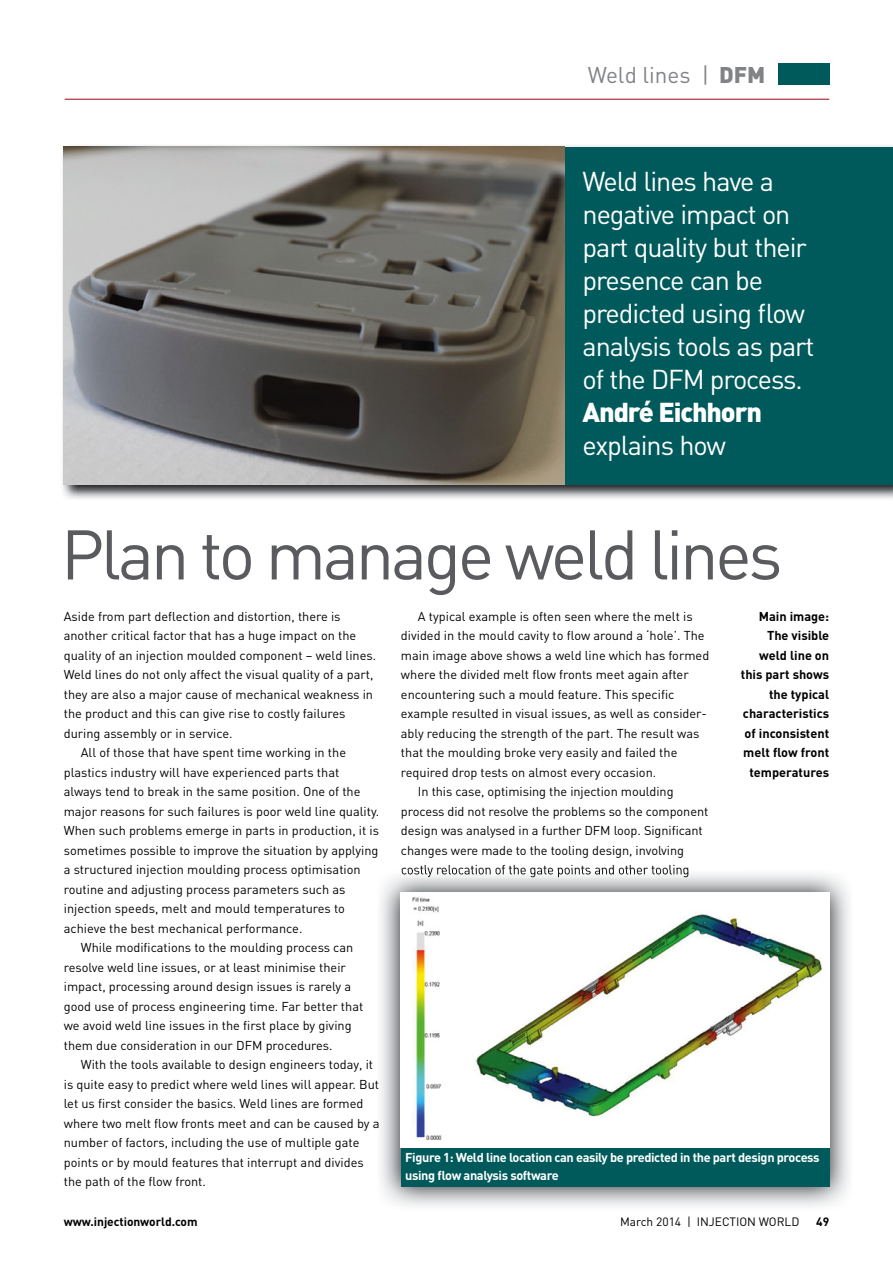
<style>
.page{position:relative;width:893px;height:1263px;background:#fff}
.page>*{position:absolute;margin:0;border:0;box-sizing:border-box;transform-origin:0 0}
.t1{font:69px "DIN";letter-spacing:-.05em;color:#5a5b5e}
.t2{font:27px/33px "DIN";letter-spacing:-.04em;color:#fff}
.t3{font:900 27px "DIN";letter-spacing:-.04em;color:#fff}
.t4{font:22.5px "DIN";color:#818386}
.t5{font:12.75px "DIN";color:#000}
.t6{font:700 12.75px/19.5px "DIN";color:#000;text-align:right}
.t7{font:700 12.75px/17.2px "DIN";letter-spacing:-.03em;color:#fff}
.t8{font:700 12px "DIN";letter-spacing:-.005em;color:#000}
.t9{font:12px "DIN";letter-spacing:-.005em;color:#000}
.s1{font-weight:900}
</style>
<div class="page">
<div style="left:778px;top:64px;width:51px;height:21px;background:#005a5b"></div>
<hr style="left:65px;top:99px;width:764px;height:1px;background:#a00014">
<img style="left:62px;top:145px;width:831px;height:354px">
<div style="left:64px;top:147px;width:829px;height:337px;background:#005a5b"></div>
<img style="left:64px;top:147px;width:500px;height:337px">
<img style="left:380px;top:871px;width:469px;height:335px">
<svg style="left:377px;top:1121px;width:2px;height:7px"></svg>
<img style="left:402px;top:871px;width:287px;height:6px">
<div style="left:401px;top:1147px;width:428px;height:39px;background:#005a5b"></div>
<img style="left:401px;top:893px;width:428px;height:254px">
<h3 class="t4" style="left:588px;top:60px;width:179px">Weld lines | <span class="s1">DFM</span></h3>
<h2 class="t2" style="left:583px;top:165px;width:233px">Weld lines have a negative impact on part quality but their presence can be predicted using flow analysis tools as part of the DFM process.</h2>
<h2 class="t3" style="left:583px;top:395px;width:181px">André Eichhorn</h2>
<h2 class="t2" style="left:583px;top:429px;width:145px">explains how</h2>
<h1 class="t1" style="left:61px;top:511px;width:723px">Plan to manage weld lines</h1>
<p class="t6" style="left:741px;top:606px;width:90px">Main image:<br>The visible weld line on this part shows the typical characteristics of inconsistent melt flow front temperatures</p>
<p class="t5" style="left:418px;top:608px;width:276px">A typical example is often seen where the melt is</p>
<p class="t5" style="left:401px;top:628px;width:305px">divided in the mould cavity to flow around a ‘hole’. The</p>
<p class="t5" style="left:401px;top:647px;width:310px">main image above shows a weld line which has formed</p>
<p class="t5" style="left:401px;top:667px;width:289px">where the divided melt flow fronts meet again after</p>
<p class="t5" style="left:401px;top:686px;width:275px">encountering such a mould feature. This specific</p>
<p class="t5" style="left:401px;top:706px;width:308px">example resulted in visual issues, as well as consider-</p>
<p class="t5" style="left:401px;top:725px;width:300px">ably reducing the strength of the part. The result was</p>
<p class="t5" style="left:401px;top:745px;width:278px">that the moulding broke very easily and failed the</p>
<p class="t5" style="left:401px;top:764px;width:257px">required drop tests on almost every occasion.</p>
<p class="t5" style="left:418px;top:784px;width:257px">In this case, optimising the injection moulding</p>
<p class="t5" style="left:401px;top:803px;width:309px">process did not resolve the problems so the component</p>
<p class="t5" style="left:401px;top:823px;width:303px">design was analysed in a further DFM loop. Significant</p>
<p class="t5" style="left:401px;top:842px;width:285px">changes were made to the tooling design, involving</p>
<p class="t5" style="left:401px;top:862px;width:290px">costly relocation of the gate points and other tooling</p>
<p class="t5" style="left:64px;top:608px;width:278px">Aside from part deflection and distortion, there is</p>
<p class="t5" style="left:64px;top:628px;width:294px">another critical factor that has a huge impact on the</p>
<p class="t5" style="left:64px;top:647px;width:314px">quality of an injection moulded component – weld lines.</p>
<p class="t5" style="left:64px;top:667px;width:311px">Weld lines do not only affect the visual quality of a part,</p>
<p class="t5" style="left:64px;top:686px;width:311px">they are also a major cause of mechanical weakness in</p>
<p class="t5" style="left:64px;top:706px;width:283px">the product and this can give rise to costly failures</p>
<p class="t5" style="left:64px;top:725px;width:170px">during assembly or in service.</p>
<p class="t5" style="left:81px;top:745px;width:267px">All of those that have spent time working in the</p>
<p class="t5" style="left:64px;top:764px;width:277px">plastics industry will have experienced parts that</p>
<p class="t5" style="left:64px;top:784px;width:298px">always tend to break in the same position. One of the</p>
<p class="t5" style="left:64px;top:803px;width:317px">major reasons for such failures is poor weld line quality.</p>
<p class="t5" style="left:64px;top:823px;width:317px">When such problems emerge in parts in production, it is</p>
<p class="t5" style="left:64px;top:842px;width:316px">sometimes possible to improve the situation by applying</p>
<p class="t5" style="left:64px;top:862px;width:298px">a structured injection moulding process optimisation</p>
<p class="t5" style="left:64px;top:881px;width:283px">routine and adjusting process parameters such as</p>
<p class="t5" style="left:64px;top:901px;width:283px">injection speeds, melt and mould temperatures to</p>
<p class="t5" style="left:64px;top:920px;width:240px">achieve the best mechanical performance.</p>
<p class="t5" style="left:81px;top:940px;width:274px">While modifications to the moulding process can</p>
<p class="t5" style="left:64px;top:959px;width:284px">resolve weld line issues, or at least minimise their</p>
<p class="t5" style="left:64px;top:979px;width:289px">impact, processing around design issues is rarely a</p>
<p class="t5" style="left:64px;top:998px;width:301px">good use of process engineering time. Far better that</p>
<p class="t5" style="left:64px;top:1018px;width:289px">we avoid weld line issues in the first place by giving</p>
<p class="t5" style="left:64px;top:1037px;width:270px">them due consideration in our DFM procedures.</p>
<p class="t5" style="left:81px;top:1057px;width:294px">With the tools available to design engineers today, it</p>
<p class="t5" style="left:64px;top:1076px;width:317px">is quite easy to predict where weld lines will appear. But</p>
<p class="t5" style="left:64px;top:1096px;width:301px">let us first consider the basics. Weld lines are formed</p>
<p class="t5" style="left:64px;top:1115px;width:317px">where two melt flow fronts meet and can be caused by a</p>
<p class="t5" style="left:64px;top:1135px;width:297px">number of factors, including the use of multiple gate</p>
<p class="t5" style="left:64px;top:1154px;width:301px">points or by mould features that interrupt and divides</p>
<p class="t5" style="left:64px;top:1174px;width:144px">the path of the flow front.</p>
<p class="t7" style="left:405px;top:1148px;width:416px">Figure 1: Weld line location can easily be predicted in the part design process using flow analysis software</p>
<p class="t8" style="left:64px;top:1214px;width:135px">www.injectionworld.com</p>
<p class="t9" style="left:620px;top:1214px;width:181px">March 2014 | INJECTION WORLD</p>
<p class="t8" style="left:816px;top:1214px;width:14px">49</p>
</div>
